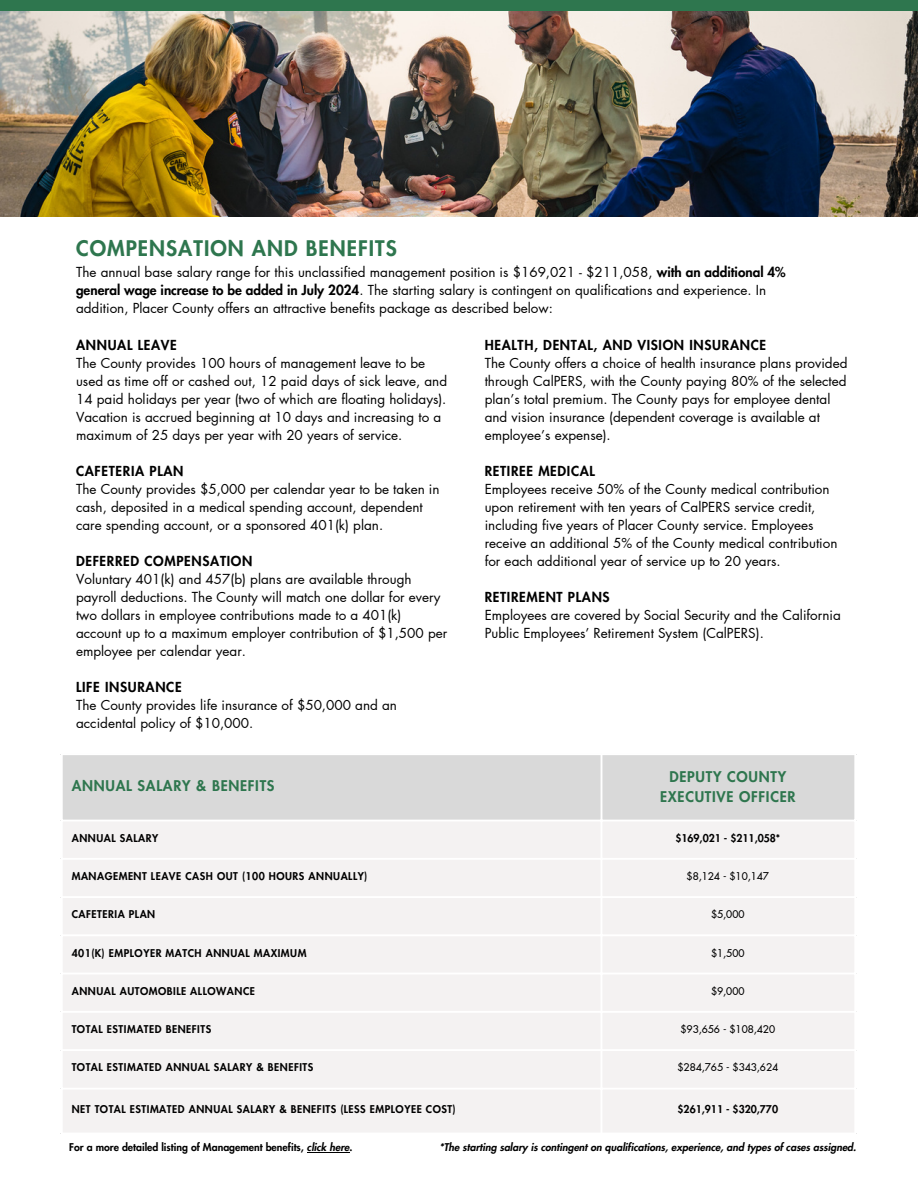
<style>
.page{position:relative;width:918px;height:1188px;background:#fff}
.page>*{position:absolute;margin:0;border:0;box-sizing:border-box;transform-origin:0 0}
.t1{font:800 21px "Futura LT Pro";letter-spacing:.05em;color:#2e764e}
.t2{font:800 14.4px/20.1px "Futura LT Pro";letter-spacing:.05em;color:#2e764e;text-align:center}
.t3{font:13.5px/18px "Futura LT Pro";color:#000}
.t4{font:800 13.5px "Futura LT Pro";letter-spacing:.05em;color:#000}
.t5{font:800 10.5px "Futura LT Pro";letter-spacing:.05em;color:#000}
.t6{font:800 10.5px "Futura LT Pro";color:#000}
.t7{font:italic 800 10.5px "Futura LT Pro";color:#000}
.t8{font:500 10.5px "Futura LT Pro";color:#000}
.s1{font-weight:800}
.s2{font-style:italic}
</style>
<div class="page">
<div style="left:63px;top:755px;width:791px;height:65px;background:#d9d9d9"></div>
<div style="left:63px;top:822px;width:791px;height:310px;background:#f4f2f2"></div>
<hr style="left:601px;top:755px;width:1px;height:378px;background:#fff">
<hr style="left:61px;top:858px;width:795px;height:2px;background:#fff">
<hr style="left:61px;top:896px;width:795px;height:2px;background:#fff">
<hr style="left:61px;top:934px;width:795px;height:2px;background:#fff">
<hr style="left:61px;top:973px;width:795px;height:2px;background:#fff">
<hr style="left:61px;top:1011px;width:795px;height:2px;background:#fff">
<hr style="left:61px;top:1049px;width:795px;height:2px;background:#fff">
<hr style="left:61px;top:1088px;width:795px;height:2px;background:#fff">
<hr style="left:307px;top:1152px;width:43px;height:1px;background:#000">
<img style="left:0;top:11px;width:918px;height:205px">
<div style="left:0;top:0;width:918px;height:11px;background:#2e764e"></div>
<h1 class="t1" style="left:76px;top:238px;width:322px">COMPENSATION AND BENEFITS</h1>
<p class="t3" style="left:76px;top:264px;width:711px">The annual base salary range for this unclassified management position is $169,021 - $211,058, <span class="s1">with an additional 4% general wage increase to be added in July 2024</span>. The starting salary is contingent on qualifications and experience. In addition, Placer County offers an attractive benefits package as described below:</p>
<p class="t4" style="left:76px;top:339px;width:102px">ANNUAL LEAVE</p>
<p class="t3" style="left:76px;top:354px;width:373px">The County provides 100 hours of management leave to be used as time off or cashed out, 12 paid days of sick leave, and 14 paid holidays per year (two of which are floating holidays).<br>Vacation is accrued beginning at 10 days and increasing to a maximum of 25 days per year with 20 years of service.</p>
<p class="t4" style="left:76px;top:465px;width:109px">CAFETERIA PLAN</p>
<p class="t3" style="left:76px;top:480px;width:365px">The County provides $5,000 per calendar year to be taken in cash, deposited in a medical spending account, dependent care spending account, or a sponsored 401(k) plan.</p>
<p class="t4" style="left:76px;top:555px;width:178px">DEFERRED COMPENSATION</p>
<p class="t3" style="left:76px;top:570px;width:373px">Voluntary 401(k) and 457(b) plans are available through payroll deductions. The County will match one dollar for every two dollars in employee contributions made to a 401(k) account up to a maximum employer contribution of $1,500 per employee per calendar year.</p>
<p class="t4" style="left:76px;top:681px;width:107px">LIFE INSURANCE</p>
<p class="t3" style="left:76px;top:696px;width:322px">The County provides life insurance of $50,000 and an accidental policy of $10,000.</p>
<p class="t4" style="left:485px;top:339px;width:283px">HEALTH, DENTAL, AND VISION INSURANCE</p>
<p class="t3" style="left:485px;top:354px;width:364px">The County offers a choice of health insurance plans provided through CalPERS, with the County paying 80% of the selected plan’s total premium. The County pays for employee dental and vision insurance (dependent coverage is available at employee’s expense).</p>
<p class="t4" style="left:485px;top:465px;width:112px">RETIREE MEDICAL</p>
<p class="t3" style="left:485px;top:480px;width:354px">Employees receive 50% of the County medical contribution upon retirement with ten years of CalPERS service credit, including five years of Placer County service. Employees receive an additional 5% of the County medical contribution for each additional year of service up to 20 years.</p>
<p class="t4" style="left:485px;top:591px;width:127px">RETIREMENT PLANS</p>
<p class="t3" style="left:485px;top:606px;width:358px">Employees are covered by Social Security and the California<br>Public Employees’ Retirement System (CalPERS).</p>
<p class="t2" style="left:72px;top:777px;width:204px">ANNUAL SALARY &amp; BENEFITS</p>
<p class="t2" style="left:660px;top:767px;width:137px">DEPUTY COUNTY<br>EXECUTIVE OFFICER</p>
<p class="t5" style="left:72px;top:833px;width:88px">ANNUAL SALARY</p>
<p class="t6" style="left:675px;top:833px;width:106px">$169,021 - $211,058*</p>
<p class="t5" style="left:72px;top:871px;width:297px">MANAGEMENT LEAVE CASH OUT (100 HOURS ANNUALLY)</p>
<p class="t8" style="left:687px;top:871px;width:84px">$8,124 - $10,147</p>
<p class="t5" style="left:72px;top:910px;width:85px">CAFETERIA PLAN</p>
<p class="t8" style="left:711px;top:910px;width:35px">$5,000</p>
<p class="t5" style="left:72px;top:948px;width:236px">401(K) EMPLOYER MATCH ANNUAL MAXIMUM</p>
<p class="t8" style="left:711px;top:948px;width:35px">$1,500</p>
<p class="t5" style="left:72px;top:986px;width:185px">ANNUAL AUTOMOBILE ALLOWANCE</p>
<p class="t8" style="left:711px;top:986px;width:35px">$9,000</p>
<p class="t5" style="left:72px;top:1024px;width:141px">TOTAL ESTIMATED BENEFITS</p>
<p class="t8" style="left:681px;top:1024px;width:96px">$93,656 - $108,420</p>
<p class="t5" style="left:72px;top:1063px;width:243px">TOTAL ESTIMATED ANNUAL SALARY &amp; BENEFITS</p>
<p class="t8" style="left:678px;top:1063px;width:102px">$284,765 - $343,624</p>
<p class="t5" style="left:72px;top:1105px;width:385px">NET TOTAL ESTIMATED ANNUAL SALARY &amp; BENEFITS (LESS EMPLOYEE COST)</p>
<p class="t6" style="left:678px;top:1105px;width:102px">$261,911 - $320,770</p>
<p class="t6" style="left:69px;top:1143px;width:285px">For a more detailed listing of Management benefits, <span class="s2">click here</span>.</p>
<p class="t7" style="left:440px;top:1143px;width:418px">*The starting salary is contingent on qualifications, experience, and types of cases assigned.</p>
</div>
